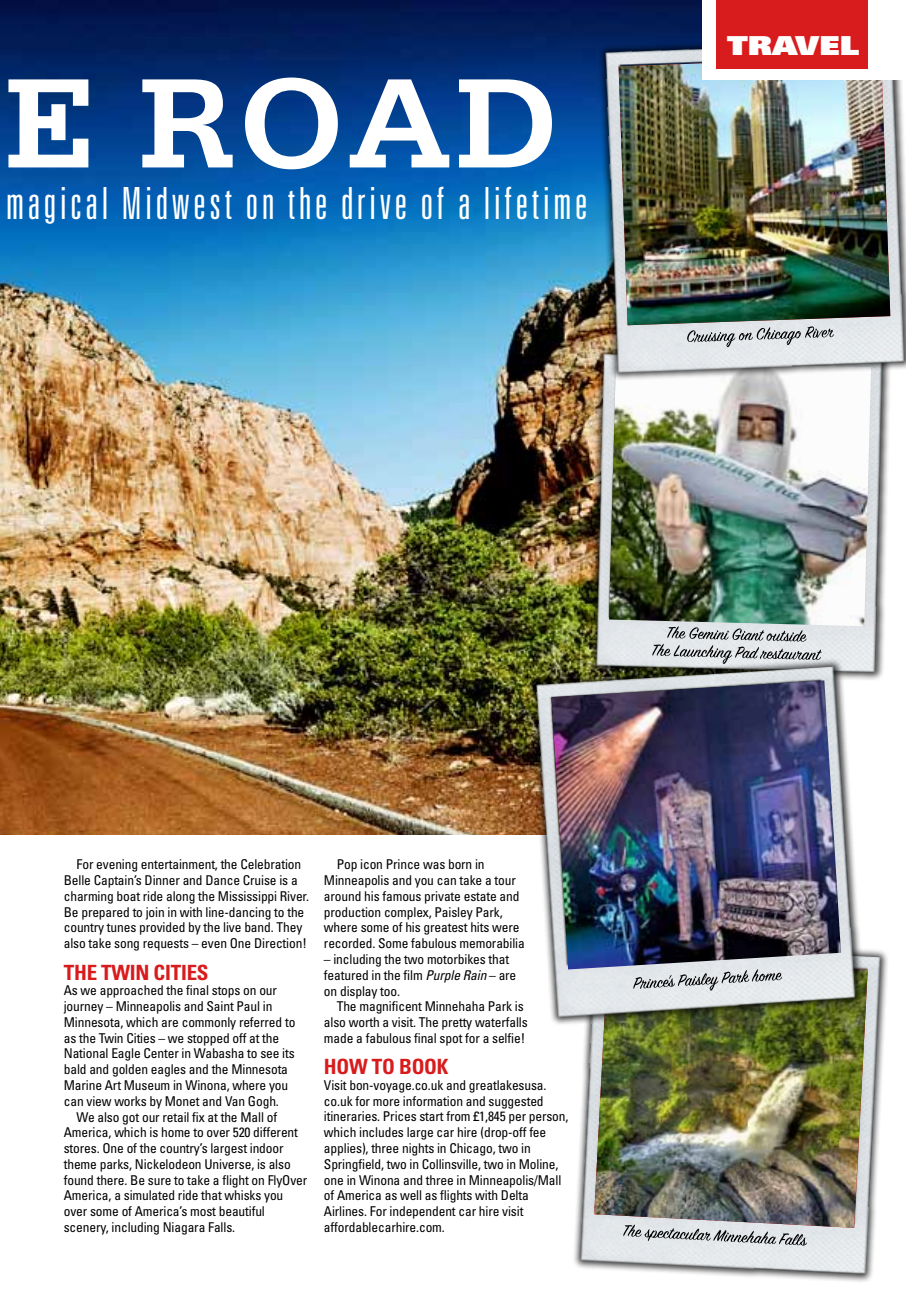
<style>
.page{position:relative;width:906px;height:1302px;background:#fff}
.page>*{position:absolute;margin:0;border:0;box-sizing:border-box;transform-origin:0 0}
.t1{font:700 134.55px "Serifa Std";color:#fff}
.t2{font:300 ultra-condensed 44.25px "Univers LT Std";letter-spacing:.085em;color:#fff}
.t3{font:26.1px "Univers LT Std X Black";color:#fff;scale:1.22 1}
.t4{font:700 condensed 21px "Univers LT Std";letter-spacing:-.01em;color:#d81c1e}
.t5{font:condensed 13.5px/15.8px "Univers LT Std";letter-spacing:-.01em;color:#000}
.s1{font-style:italic}
</style>
<div class="page">
<img style="left:0;top:0;width:702px;height:834px">
<div style="left:588px;top:345px;width:303px;height:336px;background:#000;opacity:.75"></div>
<img style="left:595px;top:354px;width:289px;height:320px">
<img style="left:609px;top:381px;width:262px;height:245px">
<div style="left:597px;top:34px;width:309px;height:347px;background:#000;opacity:.75"></div>
<img style="left:605px;top:42px;width:300px;height:332px">
<div style="left:572px;top:934px;width:317px;height:349px;background:#000;opacity:.75"></div>
<img style="left:579px;top:942px;width:303px;height:334px">
<img style="left:594px;top:955px;width:273px;height:272px">
<svg style="left:687px;top:326px;width:146px;height:21px;background:#bec1c3"></svg>
<div style="left:528px;top:658px;width:336px;height:368px;background:#000;opacity:.75"></div>
<img style="left:536px;top:666px;width:320px;height:353px">
<img style="left:551px;top:680px;width:290px;height:289px">
<svg style="left:633px;top:969px;width:149px;height:21px;background:#bdc0c3"></svg>
<svg style="left:623px;top:1224px;width:184px;height:21px;background:#bbbec1"></svg>
<img style="left:618px;top:57px;width:272px;height:268px">
<div style="left:702px;top:0;width:204px;height:79px;background:#fff"></div>
<div style="left:716px;top:0;width:151px;height:68px;background:#d81c1e"></div>
<svg style="left:652px;top:626px;width:169px;height:38px;background:#bec1c3"></svg>
<h1 class="t1" style="left:5px;top:44px;width:557px">E ROAD</h1>
<h2 class="t2" style="left:6px;top:180px;width:583px">magical Midwest on the drive of a lifetime</h2>
<h3 class="t3" style="left:727px;top:29px;width:110px">TRAVEL</h3>
<p class="t5" style="left:64px;top:856px;width:247px;text-indent:13px">For evening entertainment, the Celebration Belle Captain’s Dinner and Dance Cruise is a charming boat ride along the Mississippi River.<br>Be prepared to join in with line-dancing to the country tunes provided by the live band. They also take song requests – even One Direction!</p>
<h3 class="t4" style="left:64px;top:959px;width:146px">THE TWIN CITIES</h3>
<p class="t5" style="left:64px;top:982px;width:233px">As we approached the final stops on our journey – Minneapolis and Saint Paul in Minnesota, which are commonly referred to as the Twin Cities – we stopped off at the National Eagle Center in Wabasha to see its bald and golden eagles and the Minnesota Marine Art Museum in Winona, where you can view works by Monet and Van Gogh.</p>
<p class="t5" style="left:64px;top:1108px;width:245px;text-indent:13px">We also got our retail fix at the Mall of America, which is home to over 520 different stores. One of the country’s largest indoor theme parks, Nickelodeon Universe, is also found there. Be sure to take a flight on FlyOver America, a simulated ride that whisks you over some of America’s most beautiful scenery, including Niagara Falls.</p>
<p class="t5" style="left:324px;top:856px;width:202px;text-indent:13px">Pop icon Prince was born in Minneapolis and you can take a tour around his famous private estate and production complex, Paisley Park, where some of his greatest hits were recorded. Some fabulous memorabilia</p>
<p class="t5" style="left:324px;top:950px;width:194px">– including the two motorbikes that featured in the film <span class="s1">Purple Rain</span> – are on display too.</p>
<p class="t5" style="left:324px;top:998px;width:205px;text-indent:13px">The magnificent Minnehaha Park is also worth a visit. The pretty waterfalls made a fabulous final spot for a selfie!</p>
<h3 class="t4" style="left:324px;top:1053px;width:126px">HOW TO BOOK</h3>
<p class="t5" style="left:324px;top:1076px;width:246px">Visit bon-voyage.co.uk and greatlakesusa. co.uk for more information and suggested itineraries. Prices start from £1,845 per person, which includes large car hire (drop-off fee applies), three nights in Chicago, two in Springfield, two in Collinsville, two in Moline, one in Winona and three in Minneapolis/Mall of America as well as flights with Delta Airlines. For independent car hire visit affordablecarhire.com.</p>
</div>
